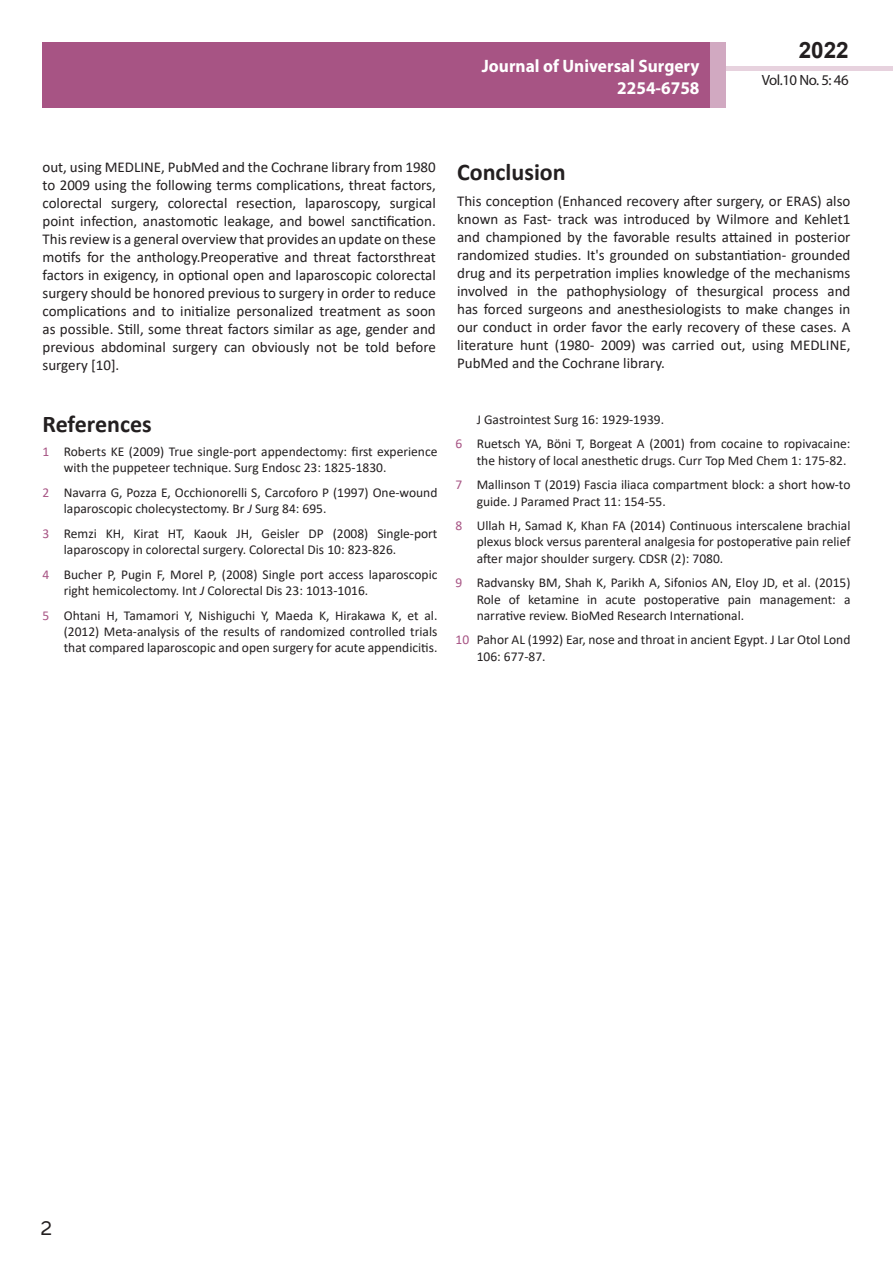
<style>
.page{position:relative;width:893px;height:1263px;background:#fff}
.page>*{position:absolute;margin:0;border:0;box-sizing:border-box;transform-origin:0 0}
.t1{font:25.5px "Tunga";color:#231f20}
.side-heading{font:700 24px "Calibri";color:#231f20}
.t2{font:700 22.5px "Arial";color:#231f20}
.t3{font:700 18px/21.6px "Myriad Pro";color:#fff;text-align:right;scale:.96 1}
.body_text{font:15px/18px "Calibri";color:#231f20;text-align:justify}
.t4{font:14.85px "Myriad Pro";letter-spacing:-.03em;color:#231f20}
.t5{font:13.5px/16.2px "Calibri";color:#231f20}
.s1{color:#a75484}
.s2{font-style:italic}
</style>
<div class="page">
<div style="left:722px;top:66px;width:171px;height:5px;background:#e7d2de"></div>
<div style="left:43px;top:42px;width:682px;height:66px;background:#a75484"></div>
<div style="left:710px;top:42px;width:15px;height:66px;background:#d1a9c1"></div>
<h3 class="t3" style="left:482px;top:55px;width:228px">Journal of Universal Surgery<br>2254-6758</h3>
<h3 class="t2" style="left:799px;top:35px;width:52px">2022</h3>
<p class="t4" style="left:762px;top:71px;width:88px">Vol.10 No. 5: 46</p>
<p class="body_text" style="left:43px;top:158px;width:395px">out, using MEDLINE, PubMed and the Cochrane library from 1980 to 2009 using the following terms complications, threat factors, colorectal surgery, colorectal resection, laparoscopy, surgical point infection, anastomotic leakage, and bowel sanctification.<br>This review is a general overview that provides an update on these motifs for the anthology.Preoperative and threat factorsthreat factors in exigency, in optional open and laparoscopic colorectal surgery should be honored previous to surgery in order to reduce complications and to initialize personalized treatment as soon as possible. Still, some threat factors similar as age, gender and previous abdominal surgery can obviously not be told before surgery [10].</p>
<p class="side-heading" style="left:457px;top:155px;width:110px">Conclusion</p>
<p class="body_text" style="left:457px;top:192px;width:395px">This conception (Enhanced recovery after surgery, or ERAS) also known as Fast- track was introduced by Wilmore and Kehlet1 and championed by the favorable results attained in posterior randomized studies. It's grounded on substantiation- grounded drug and its perpetration implies knowledge of the mechanisms involved in the pathophysiology of thesurgical process and has forced surgeons and anesthesiologists to make changes in our conduct in order favor the early recovery of these cases. A literature hunt (1980- 2009) was carried out, using MEDLINE, PubMed and the Cochrane library.</p>
<p class="side-heading" style="left:43px;top:407px;width:111px">References</p>
<p class="t5" style="left:64px;top:443px;width:375px;text-indent:-21px"><span class="s1">1</span> Roberts KE (2009) True single-port appendectomy: first experience with the puppeteer technique. Surg Endosc 23: 1825-1830.</p>
<p class="t5" style="left:64px;top:484px;width:375px;text-indent:-21px"><span class="s1">2</span> Navarra G, Pozza E, Occhionorelli S, Carcoforo P (1997) One-wound laparoscopic cholecystectomy. Br <span class="s2">J</span> Surg 84: 695.</p>
<p class="t5" style="left:64px;top:525px;width:375px;text-indent:-21px"><span class="s1">3</span> Remzi KH, Kirat HT, Kaouk JH, Geisler DP (2008) Single-port laparoscopy in colorectal surgery. Colorectal Dis 10: 823-826.</p>
<p class="t5" style="left:64px;top:566px;width:375px;text-indent:-21px"><span class="s1">4</span> Bucher P, Pugin F, Morel P, (2008) Single port access laparoscopic right hemicolectomy. Int <span class="s2">J</span> Colorectal Dis 23: 1013-1016.</p>
<p class="t5" style="left:64px;top:607px;width:375px;text-align:justify;text-indent:-21px"><span class="s1">5</span> Ohtani H, Tamamori Y, Nishiguchi Y, Maeda K, Hirakawa K, et al. (2012) Meta-analysis of the results of randomized controlled trials that compared laparoscopic and open surgery for acute appendicitis.</p>
<p class="t5" style="left:477px;top:411px;width:189px">J Gastrointest Surg 16: 1929-1939.</p>
<p class="t5" style="left:455px;top:435px;width:396px;text-align:right"><span class="s1">6</span> Ruetsch YA, Böni T, Borgeat A (2001) from cocaine to ropivacaine: the history of local anesthetic drugs. Curr Top Med Chem 1: 175-82.</p>
<p class="t5" style="left:477px;top:476px;width:375px;text-indent:-21px"><span class="s1">7</span> Mallinson T (2019) Fascia iliaca compartment block: a short how-to guide. J Paramed Pract 11: 154-55.</p>
<p class="t5" style="left:477px;top:517px;width:375px;text-align:justify;text-indent:-21px"><span class="s1">8</span> Ullah H, Samad K, Khan FA (2014) Continuous interscalene brachial plexus block versus parenteral analgesia for postoperative pain relief after major shoulder surgery. CDSR (2): 7080.</p>
<p class="t5" style="left:477px;top:574px;width:375px;text-align:justify;text-indent:-21px"><span class="s1">9</span> Radvansky BM, Shah K, Parikh A, Sifonios AN, Eloy JD, et al. (2015)<br>Role of ketamine in acute postoperative pain management: a narrative review. BioMed Research International.</p>
<p class="t5" style="left:477px;top:631px;width:375px;text-indent:-21px"><span class="s1">10</span> Pahor AL (1992) Ear, nose and throat in ancient Egypt. J Lar Otol Lond<br>106: 677-87.</p>
<h1 class="t1" style="left:41px;top:1211px;width:13px">2</h1>
</div>
